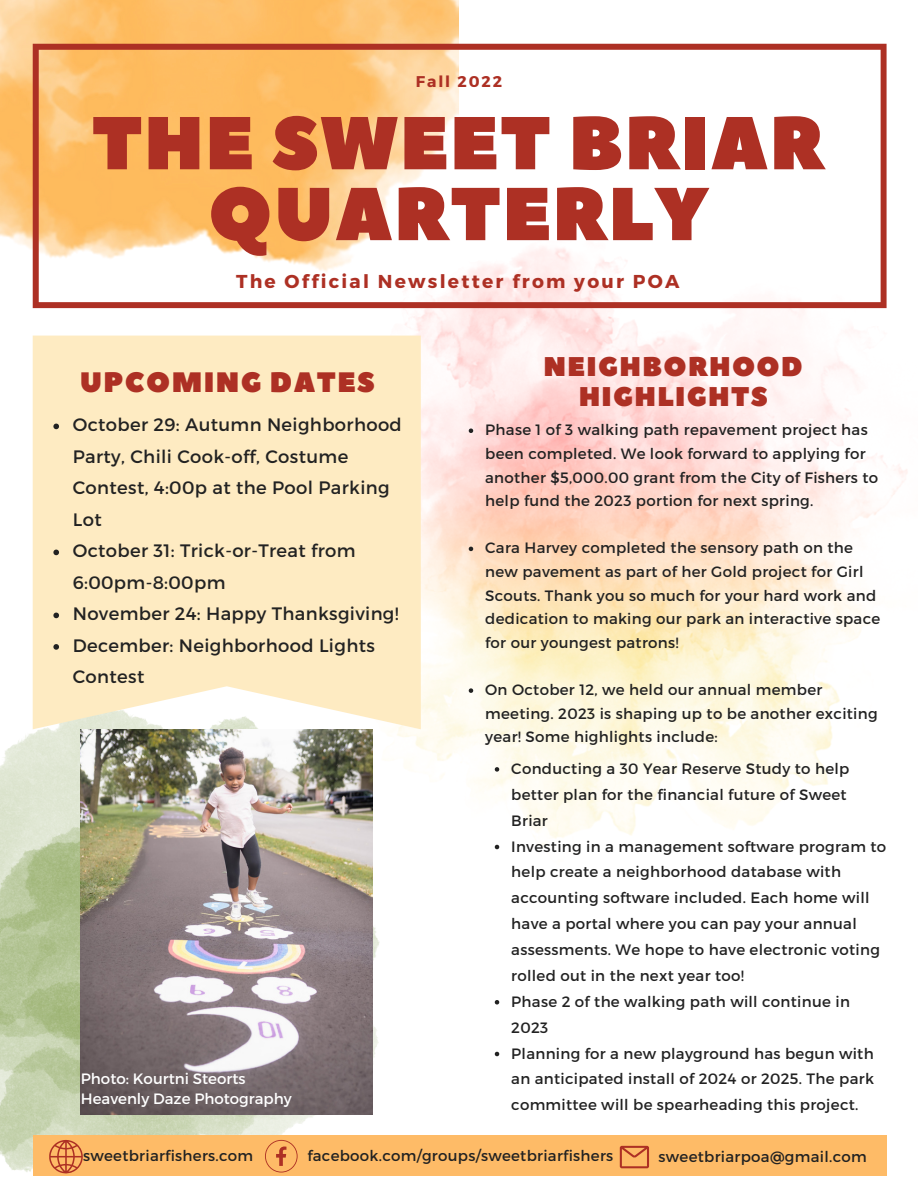
<style>
.page{position:relative;width:918px;height:1188px;background:#fff}
.page>*{position:absolute;margin:0;border:0;box-sizing:border-box;transform-origin:0 0}
.t1{font:74.7px/70.8px "Peace Sans";letter-spacing:.02em;color:#ad3024;text-align:center}
.t2{font:28.05px "Peace Sans";letter-spacing:.05em;color:#ad3024}
.t3{font:27px/30.3px "Peace Sans";letter-spacing:.05em;color:#ad3024;text-align:center}
.t4{font:700 18.6px "Montserrat";letter-spacing:.12em;color:#ad3024}
.t5{font:18px/31.5px "Montserrat";letter-spacing:.02em;color:#222}
.t6{font:700 15.6px "Montserrat";letter-spacing:.12em;color:#ad3024}
.t7{font:15px/25.8px "Montserrat";letter-spacing:.02em;color:#222}
.t8{font:15px/20.2px "Montserrat";color:#fff}
</style>
<div class="page">
<img style="left:270px;top:308px;width:638px;height:542px">
<img style="left:0;top:708px;width:382px;height:464px">
<img style="left:0;top:0;width:459px;height:273px">
<svg style="left:33px;top:44px;width:854px;height:264px"></svg>
<img style="left:81px;top:729px;width:291px;height:385px">
<div style="left:33px;top:1135px;width:853px;height:40px;background:#febb67"></div>
<svg style="left:265px;top:1140px;width:33px;height:33px"></svg>
<svg style="left:620px;top:1146px;width:29px;height:22px"></svg>
<svg style="left:49px;top:1140px;width:34px;height:34px"></svg>
<div style="left:33px;top:336px;width:388px;height:393px;background:#feebc2"></div>
<svg style="left:469px;top:429px;width:4px;height:4px"></svg>
<svg style="left:469px;top:547px;width:4px;height:4px"></svg>
<svg style="left:469px;top:688px;width:4px;height:5px"></svg>
<svg style="left:53px;top:424px;width:6px;height:5px"></svg>
<svg style="left:53px;top:550px;width:6px;height:5px"></svg>
<svg style="left:53px;top:613px;width:6px;height:5px"></svg>
<svg style="left:53px;top:644px;width:6px;height:6px"></svg>
<svg style="left:495px;top:767px;width:4px;height:5px"></svg>
<svg style="left:495px;top:845px;width:4px;height:4px"></svg>
<svg style="left:495px;top:1000px;width:4px;height:5px"></svg>
<svg style="left:495px;top:1052px;width:4px;height:4px"></svg>
<p class="t6" style="left:416px;top:71px;width:88px">Fall 2022</p>
<h1 class="t1" style="left:92px;top:110px;width:734px">THE SWEET BRIAR<br>QUARTERLY</h1>
<p class="t4" style="left:236px;top:270px;width:445px">The Official Newsletter from your POA</p>
<h2 class="t2" style="left:80px;top:363px;width:296px">UPCOMING DATES</h2>
<p class="t5" style="left:73px;top:408px;width:331px">October 29: Autumn Neighborhood<br>Party, Chili Cook-off, Costume<br>Contest, 4:00p at the Pool Parking<br>Lot<br>October 31: Trick-or-Treat from<br>6:00pm-8:00pm<br>November 24: Happy Thanksgiving!<br>December: Neighborhood Lights<br>Contest</p>
<p class="t8" style="left:81px;top:1067px;width:212px">Photo: Kourtni Steorts<br>Heavenly Daze Photography</p>
<h3 class="t3" style="left:544px;top:352px;width:261px">NEIGHBORHOOD<br>HIGHLIGHTS</h3>
<p class="t7" style="left:485px;top:417px;width:394px;line-height:23.7px">Phase 1 of 3 walking path repavement project has been completed. We look forward to applying for another $5,000.00 grant from the City of Fishers to help fund the 2023 portion for next spring.</p>
<p class="t7" style="left:485px;top:535px;width:397px;line-height:23.7px">Cara Harvey completed the sensory path on the new pavement as part of her Gold project for Girl Scouts. Thank you so much for your hard work and dedication to making our park an interactive space for our youngest patrons!</p>
<p class="t7" style="left:485px;top:677px;width:394px;line-height:23.7px">On October 12, we held our annual member meeting. 2023 is shaping up to be another exciting year! Some highlights include:</p>
<p class="t7" style="left:511px;top:755px;width:377px">Conducting a 30 Year Reserve Study to help better plan for the financial future of Sweet Briar<br>Investing in a management software program to help create a neighborhood database with accounting software included. Each home will have a portal where you can pay your annual assessments. We hope to have electronic voting rolled out in the next year too!<br>Phase 2 of the walking path will continue in 2023<br>Planning for a new playground has begun with an anticipated install of 2024 or 2025. The park committee will be spearheading this project.</p>
<p class="t7" style="left:83px;top:1142px;width:172px">sweetbriarfishers.com</p>
<p class="t7" style="left:307px;top:1142px;width:307px">facebook.com/groups/sweetbriarfishers</p>
<p class="t7" style="left:659px;top:1143px;width:210px">sweetbriarpoa@gmail.com</p>
</div>
